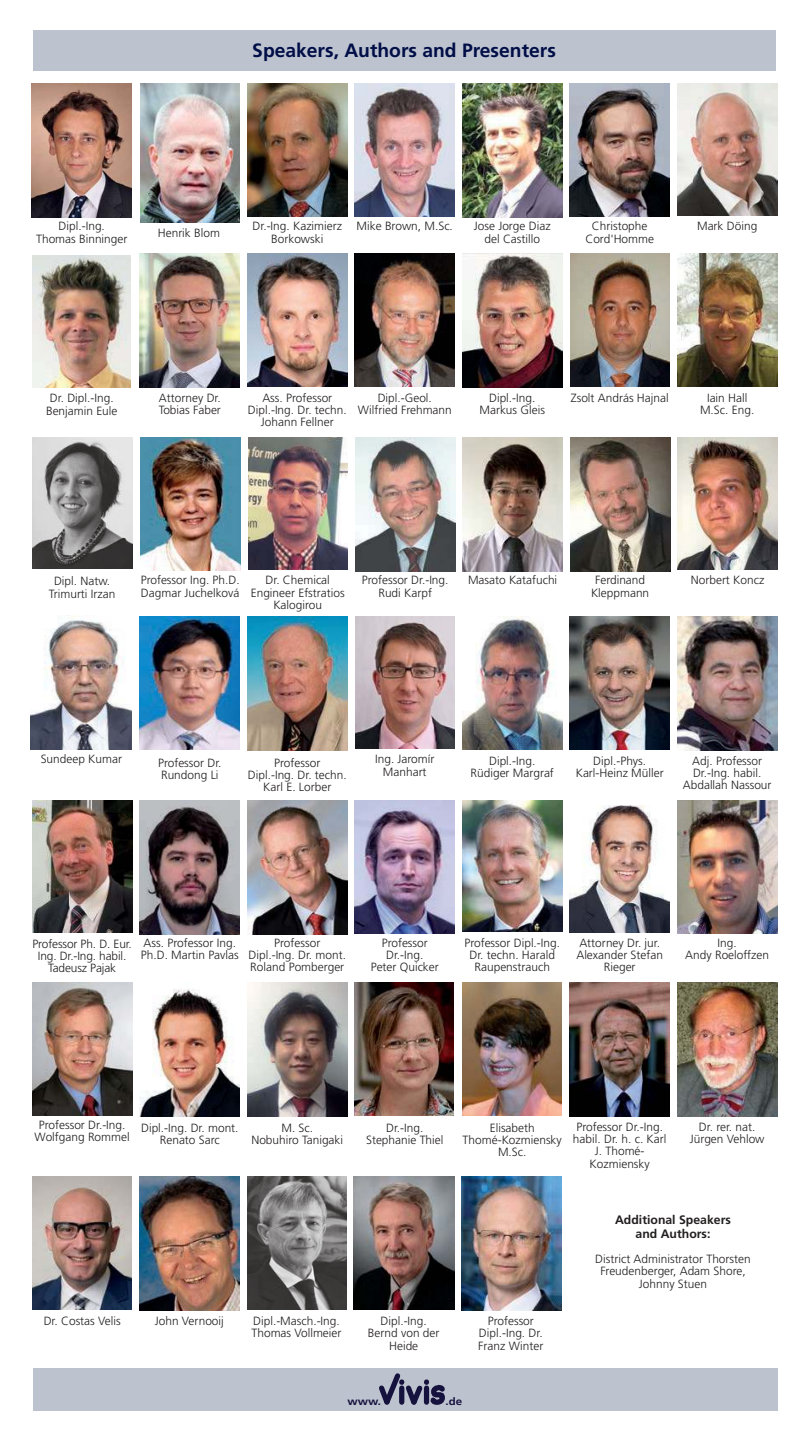
<style>
.page{position:relative;width:809px;height:1439px;background:#fff}
.page>*{position:absolute;margin:0;border:0;box-sizing:border-box;transform-origin:0 0}
.t1{font:700 19.25px "Frutiger";color:#000e47}
.t2{font:700 12.25px/14.7px "Frutiger";color:#221f1f;text-align:center}
.t3{font:300 11.9px/12.2px "Frutiger";color:#221f1f;text-align:center}
.t4{font:700 10.5px "Frutiger";color:#15123e;scale:1.1 1}
</style>
<div class="page">
<div style="left:33px;top:31px;width:742px;height:40px;background:#bdc2cf"></div>
<div style="left:33px;top:1368px;width:744px;height:42px;background:#bdc2cf"></div>
<svg style="left:379px;top:1373px;width:66px;height:32px"></svg>
<img style="left:462px;top:982px;width:100px;height:133px">
<img style="left:569px;top:982px;width:100px;height:134px">
<img style="left:355px;top:800px;width:99px;height:133px">
<img style="left:355px;top:982px;width:99px;height:133px">
<img style="left:247px;top:254px;width:100px;height:132px">
<img style="left:354px;top:1177px;width:100px;height:132px">
<img style="left:677px;top:982px;width:100px;height:134px">
<img style="left:140px;top:989px;width:100px;height:127px">
<img style="left:32px;top:83px;width:100px;height:134px">
<img style="left:677px;top:83px;width:100px;height:132px">
<img style="left:355px;top:254px;width:100px;height:132px">
<img style="left:32px;top:437px;width:100px;height:132px">
<img style="left:355px;top:437px;width:100px;height:134px">
<img style="left:462px;top:437px;width:100px;height:134px">
<img style="left:570px;top:437px;width:100px;height:134px">
<img style="left:462px;top:617px;width:100px;height:133px">
<img style="left:677px;top:617px;width:100px;height:133px">
<img style="left:32px;top:800px;width:100px;height:133px">
<img style="left:140px;top:800px;width:100px;height:134px">
<img style="left:32px;top:982px;width:100px;height:133px">
<img style="left:462px;top:254px;width:100px;height:134px">
<img style="left:569px;top:805px;width:100px;height:127px">
<img style="left:677px;top:254px;width:100px;height:132px">
<img style="left:462px;top:83px;width:100px;height:134px">
<img style="left:247px;top:800px;width:100px;height:134px">
<img style="left:247px;top:617px;width:100px;height:134px">
<img style="left:461px;top:1177px;width:100px;height:133px">
<img style="left:462px;top:800px;width:100px;height:131px">
<img style="left:31px;top:616px;width:101px;height:133px">
<img style="left:140px;top:254px;width:100px;height:133px">
<img style="left:247px;top:83px;width:100px;height:134px">
<img style="left:569px;top:617px;width:100px;height:133px">
<img style="left:140px;top:437px;width:100px;height:133px">
<img style="left:140px;top:617px;width:100px;height:133px">
<img style="left:677px;top:800px;width:100px;height:133px">
<img style="left:247px;top:982px;width:100px;height:134px">
<img style="left:355px;top:83px;width:100px;height:134px">
<img style="left:569px;top:83px;width:100px;height:134px">
<img style="left:139px;top:1177px;width:100px;height:133px">
<img style="left:355px;top:617px;width:99px;height:132px">
<img style="left:140px;top:83px;width:99px;height:139px">
<img style="left:570px;top:254px;width:99px;height:132px">
<img style="left:678px;top:437px;width:99px;height:133px">
<img style="left:247px;top:1177px;width:99px;height:132px">
<img style="left:32px;top:255px;width:98px;height:133px">
<img style="left:33px;top:1177px;width:99px;height:132px">
<img style="left:248px;top:437px;width:99px;height:133px">
<h1 class="t1" style="left:252px;top:42px;width:305px">Speakers, Authors and Presenters</h1>
<p class="t3" style="left:36px;top:221px;width:93px">Dipl.-Ing.<br>Thomas Binninger</p>
<p class="t3" style="left:158px;top:228px;width:64px">Henrik Blom</p>
<p class="t3" style="left:252px;top:221px;width:91px">Dr.-Ing. Kazimierz<br>Borkowski</p>
<p class="t3" style="left:356px;top:221px;width:98px">Mike Brown, M.Sc.</p>
<p class="t3" style="left:474px;top:221px;width:78px">Jose Jorge Diaz del Castillo</p>
<p class="t3" style="left:585px;top:221px;width:70px">Christophe<br>Cord'Homme</p>
<p class="t3" style="left:697px;top:221px;width:62px">Mark Döing</p>
<p class="t3" style="left:46px;top:393px;width:73px">Dr. Dipl.-Ing.<br>Benjamin Eule</p>
<p class="t3" style="left:159px;top:392px;width:64px;text-align:left">Attorney Dr.<br>Tobias Faber</p>
<p class="t3" style="left:248px;top:392px;width:100px">Ass. Professor<br>Dipl.-Ing. Dr. techn.<br>Johann Fellner</p>
<p class="t3" style="left:358px;top:392px;width:95px">Dipl.-Geol.<br>Wilfried Frehmann</p>
<p class="t3" style="left:700px;top:392px;width:56px">Iain Hall<br>M.Sc. Eng.</p>
<p class="t3" style="left:479px;top:392px;width:67px">Dipl.-Ing.<br>Markus Gleis</p>
<p class="t3" style="left:570px;top:392px;width:99px">Zsolt András Hajnal</p>
<p class="t3" style="left:49px;top:576px;width:68px">Dipl. Natw.<br>Trimurti Irzan</p>
<p class="t3" style="left:141px;top:575px;width:100px;text-align:left">Professor Ing. Ph.D.<br>Dagmar Juchelková</p>
<p class="t3" style="left:251px;top:575px;width:95px">Dr. Chemical<br>Engineer Efstratios<br>Kalogirou</p>
<p class="t3" style="left:362px;top:575px;width:88px">Professor Dr.-Ing.<br>Rudi Karpf</p>
<p class="t3" style="left:468px;top:575px;width:91px">Masato Katafuchi</p>
<p class="t3" style="left:591px;top:575px;width:60px">Ferdinand<br>Kleppmann</p>
<p class="t3" style="left:691px;top:575px;width:75px">Norbert Koncz</p>
<p class="t3" style="left:41px;top:753px;width:83px">Sundeep Kumar</p>
<p class="t3" style="left:158px;top:757px;width:65px;text-align:left">Professor Dr.<br>Rundong Li</p>
<p class="t3" style="left:248px;top:757px;width:100px">Professor<br>Dipl.-Ing. Dr. techn.<br>Karl E. Lorber</p>
<p class="t3" style="left:375px;top:754px;width:61px">Ing. Jaromír<br>Manhart</p>
<p class="t3" style="left:470px;top:755px;width:85px">Dipl.-Ing.<br>Rüdiger Margraf</p>
<p class="t3" style="left:575px;top:755px;width:89px">Dipl.-Phys.<br>Karl-Heinz Müller</p>
<p class="t3" style="left:683px;top:755px;width:90px">Adj. Professor<br>Dr.-Ing. habil.<br>Abdallah Nassour</p>
<p class="t3" style="left:32px;top:938px;width:101px">Professor Ph. D. Eur.<br>Ing. Dr.-Ing. habil.<br>Tadeusz Pajak</p>
<p class="t3" style="left:371px;top:937px;width:70px">Professor<br>Dr.-Ing.<br>Peter Quicker</p>
<p class="t3" style="left:141px;top:937px;width:99px;text-align:left">Ass. Professor Ing.<br>Ph.D. Martin Pavlas</p>
<p class="t3" style="left:248px;top:937px;width:99px">Professor<br>Dipl.-Ing. Dr. mont.<br>Roland Pomberger</p>
<p class="t3" style="left:464px;top:937px;width:97px">Professor Dipl.-Ing.<br>Dr. techn. Harald<br>Raupenstrauch</p>
<p class="t3" style="left:576px;top:937px;width:88px">Attorney Dr. jur.<br>Alexander Stefan<br>Rieger</p>
<p class="t3" style="left:685px;top:937px;width:85px">Ing.<br>Andy Roeloffzen</p>
<p class="t3" style="left:35px;top:1119px;width:96px">Professor Dr.-Ing.<br>Wolfgang Rommel</p>
<p class="t3" style="left:141px;top:1122px;width:99px">Dipl.-Ing. Dr. mont.<br>Renato Sarc</p>
<p class="t3" style="left:251px;top:1122px;width:93px">M. Sc.<br>Nobuhiro Tanigaki</p>
<p class="t3" style="left:44px;top:1315px;width:78px">Dr. Costas Velis</p>
<p class="t3" style="left:155px;top:1315px;width:70px">John Vernooij</p>
<p class="t3" style="left:251px;top:1315px;width:91px;text-align:left">Dipl.-Masch.-Ing.<br>Thomas Vollmeier</p>
<p class="t3" style="left:366px;top:1122px;width:79px">Dr.-Ing.<br>Stephanie Thiel</p>
<p class="t3" style="left:368px;top:1315px;width:73px">Dipl.-Ing.<br>Bernd von der<br>Heide</p>
<p class="t3" style="left:462px;top:1122px;width:101px">Elisabeth<br>Thomé-Kozmiensky<br>M.Sc.</p>
<p class="t3" style="left:573px;top:1121px;width:95px">Professor Dr.-Ing. habil. Dr. h. c. Karl<br>J. Thomé-<br>Kozmiensky</p>
<p class="t3" style="left:689px;top:1121px;width:76px">Dr. rer. nat.<br>Jürgen Vehlow</p>
<p class="t3" style="left:478px;top:1315px;width:67px">Professor<br>Dipl.-Ing. Dr.<br>Franz Winter</p>
<p class="t2" style="left:615px;top:1213px;width:117px">Additional Speakers and Authors:</p>
<p class="t3" style="left:595px;top:1253px;width:157px">District Administrator Thorsten<br>Freudenberger, Adam Shore,<br>Johnny Stuen</p>
<p class="t4" style="left:347px;top:1395px;width:32px">www.</p>
<p class="t4" style="left:445px;top:1395px;width:17px">.de</p>
</div>
